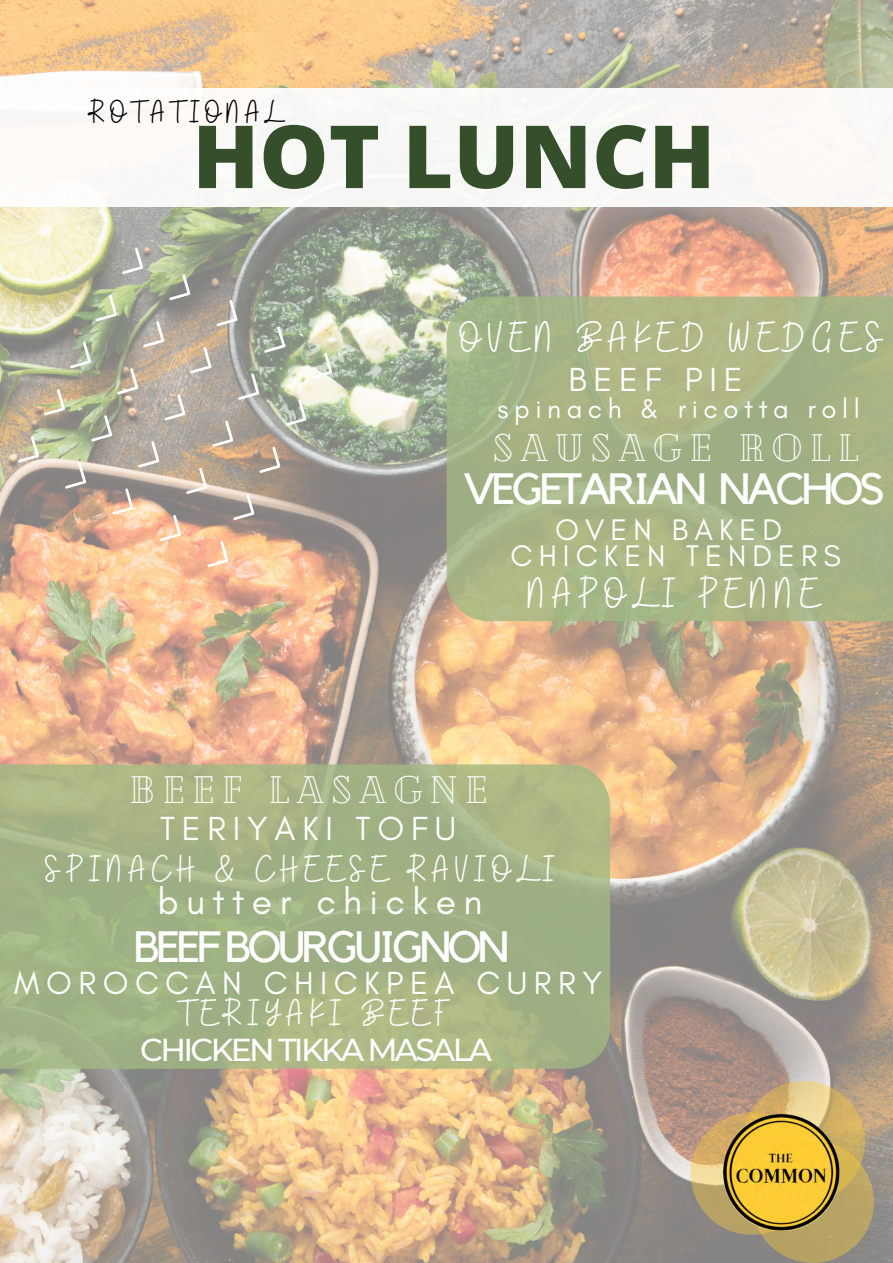
<style>
.page{position:relative;width:893px;height:1263px;background:#fff}
.page>*{position:absolute;margin:0;border:0;box-sizing:border-box;transform-origin:0 0}
.t1{font:800 87.15px "Open Sans";color:#354f2a}
.t2{font:43.65px "Kollektif";letter-spacing:-.08em;color:#fff}
.t3{font:43.28px "Buffalo";letter-spacing:.18em;color:#fff}
.t4{font:38.25px "Cheque";letter-spacing:.2em;color:#fff}
.t5{font:38.03px "Buffalo";letter-spacing:.18em;color:#fff}
.t6{font:37.28px "Glacial Indifference";letter-spacing:.2em;color:#fff}
.t7{font:34.05px "Glacial Indifference";letter-spacing:.2em;color:#fff}
.t8{font:32.62px "Glacial Indifference";letter-spacing:.2em;color:#fff}
.t9{font:32.55px "Buffalo";letter-spacing:.18em;color:#000}
.t10{font:500 31.58px "Montserrat";letter-spacing:-.085em;color:#fff}
.t11{font:30.3px/26px "Glacial Indifference";letter-spacing:.2em;color:#fff;text-align:center}
.t12{font:27.53px "Glacial Indifference";letter-spacing:.2em;color:#fff}
</style>
<div class="page">
<img style="left:0;top:0;width:893px;height:1263px">
<div style="left:0;top:88px;width:893px;height:119px;background:#f9f9f6"></div>
<svg style="left:0;top:764px;width:610px;height:305px;background:#a4b384"></svg>
<svg style="left:446px;top:297px;width:447px;height:324px;background:#a7b485"></svg>
<svg style="left:743px;top:1081px;width:122px;height:122px;background:#d8bc78"></svg>
<div style="left:752px;top:1141px;width:122px;height:122px;background:linear-gradient(to bottom,#d3b358,#ae9d6a);border-radius:50%"></div>
<svg style="left:690px;top:1112px;width:123px;height:123px;background:#d1b475"></svg>
<img style="left:720px;top:1106px;width:128px;height:135px">
<p class="t9" style="left:89px;top:91px;width:193px">ROTATIONAL</p>
<h1 class="t1" style="left:192px;top:95px;width:524px">HOT LUNCH</h1>
<p class="t3" style="left:459px;top:309px;width:424px">OVEN BAKED WEDGES</p>
<p class="t7" style="left:568px;top:359px;width:176px">BEEF PIE</p>
<p class="t12" style="left:497px;top:392px;width:363px">spinach &amp; ricotta roll</p>
<p class="t4" style="left:493px;top:423px;width:367px">SAUSAGE ROLL</p>
<p class="t2" style="left:463px;top:469px;width:423px">VEGETARIAN NACHOS</p>
<p class="t11" style="left:510px;top:516px;width:332px">OVEN BAKED<br>CHICKEN TENDERS</p>
<p class="t3" style="left:528px;top:565px;width:292px">NAPOLI PENNE</p>
<p class="t4" style="left:129px;top:764px;width:360px">BEEF LASAGNE</p>
<p class="t7" style="left:160px;top:808px;width:298px">TERIYAKI TOFU</p>
<p class="t5" style="left:45px;top:844px;width:510px">SPINACH &amp; CHEESE RAVIOLI</p>
<p class="t6" style="left:157px;top:878px;width:326px">butter chicken</p>
<p class="t2" style="left:134px;top:927px;width:377px">BEEF BOURGUIGNON</p>
<p class="t8" style="left:14px;top:962px;width:589px">MOROCCAN CHICKPEA CURRY</p>
<p class="t5" style="left:179px;top:987px;width:271px">TERIYAKI BEEF</p>
<p class="t10" style="left:140px;top:1030px;width:353px">CHICKEN TIKKA MASALA</p>
</div>
